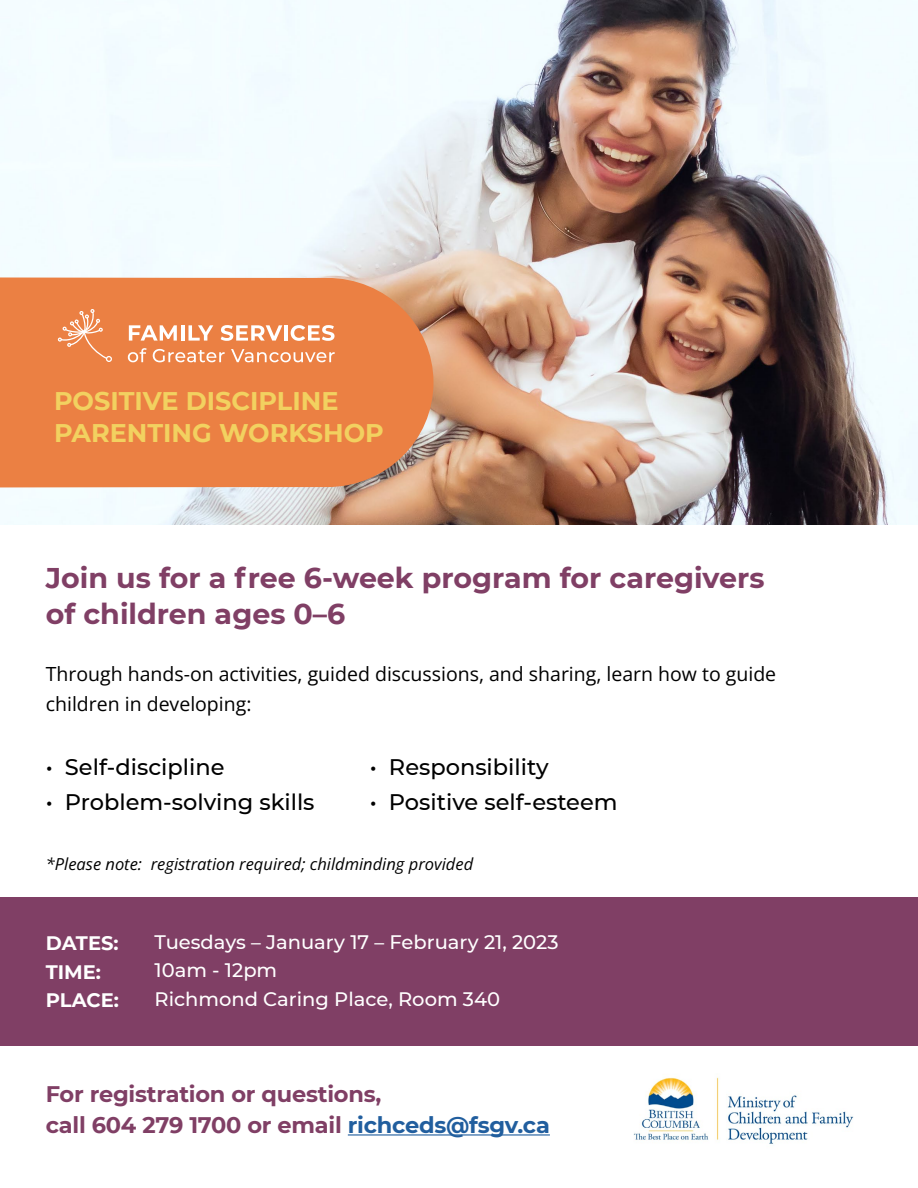
<style>
.page{position:relative;width:918px;height:1188px;background:#fff}
.page>*{position:absolute;margin:0;border:0;box-sizing:border-box;transform-origin:0 0}
.t1{font:700 28.5px/36px "Montserrat";color:#803f65}
.t2{font:700 25.5px/31.5px "Montserrat";color:#f2d160}
.t3{font:500 22.5px "Montserrat";color:#000}
.t4{font:700 22.5px/31.5px "Montserrat";letter-spacing:-.01em;color:#803f65}
.t5{font:19.5px/30px "Open Sans";color:#000}
.t6{font:500 19.5px/28.5px "Montserrat";color:#fff}
.t7{font:700 19.5px/28.5px "Montserrat";color:#fff}
.t8{font:italic 16.5px "Open Sans";color:#000}
.s1{color:#215e9e}
</style>
<div class="page">
<img style="left:0;top:0;width:918px;height:525px">
<div style="left:0;top:897px;width:918px;height:149px;background:#803f65"></div>
<hr style="left:348px;top:1134px;width:202px;height:2px;background:#215e9e">
<img style="left:633px;top:1077px;width:221px;height:67px">
<svg style="left:0;top:265px;width:433px;height:235px;background:#e98e5a"></svg>
<svg style="left:58px;top:309px;width:54px;height:53px;background:#ed915d"></svg>
<svg style="left:129px;top:325px;width:48px;height:16px"></svg>
<hr style="left:181px;top:325px;width:3px;height:16px;background:#fff">
<svg style="left:189px;top:325px;width:24px;height:16px"></svg>
<svg style="left:221px;top:325px;width:61px;height:16px"></svg>
<hr style="left:284px;top:325px;width:4px;height:16px;background:#fff">
<svg style="left:291px;top:325px;width:44px;height:16px"></svg>
<svg style="left:128px;top:348px;width:19px;height:14px"></svg>
<svg style="left:153px;top:349px;width:72px;height:13px"></svg>
<svg style="left:231px;top:349px;width:104px;height:13px"></svg>
<h2 class="t2" style="left:54px;top:384px;width:331px">POSITIVE DISCIPLINE<br>PARENTING WORKSHOP</h2>
<h1 class="t1" style="left:46px;top:558px;width:720px">Join us for a free 6-week program for caregivers of children ages 0–6</h1>
<p class="t5" style="left:46px;top:658px;width:732px">Through hands-on activities, guided discussions, and sharing, learn how to guide children in developing:</p>
<p class="t3" style="left:46px;top:752px;width:180px">• Self-discipline</p>
<p class="t3" style="left:370px;top:752px;width:180px">• Responsibility</p>
<p class="t3" style="left:46px;top:786px;width:270px">• Problem-solving skills</p>
<p class="t3" style="left:370px;top:786px;width:249px">• Positive self-esteem</p>
<p class="t8" style="left:46px;top:852px;width:429px">*Please note: registration required; childminding provided</p>
<p class="t7" style="left:46px;top:928px;width:75px">DATES:<br>TIME:<br>PLACE:</p>
<p class="t6" style="left:154px;top:927px;width:406px">Tuesdays – January 17 – February 21, 2023<br>10am - 12pm<br>Richmond Caring Place, Room 340</p>
<p class="t4" style="left:46px;top:1077px;width:506px">For registration or questions,<br>call 604 279 1700 or email <span class="s1">richceds@fsgv.ca</span></p>
</div>
